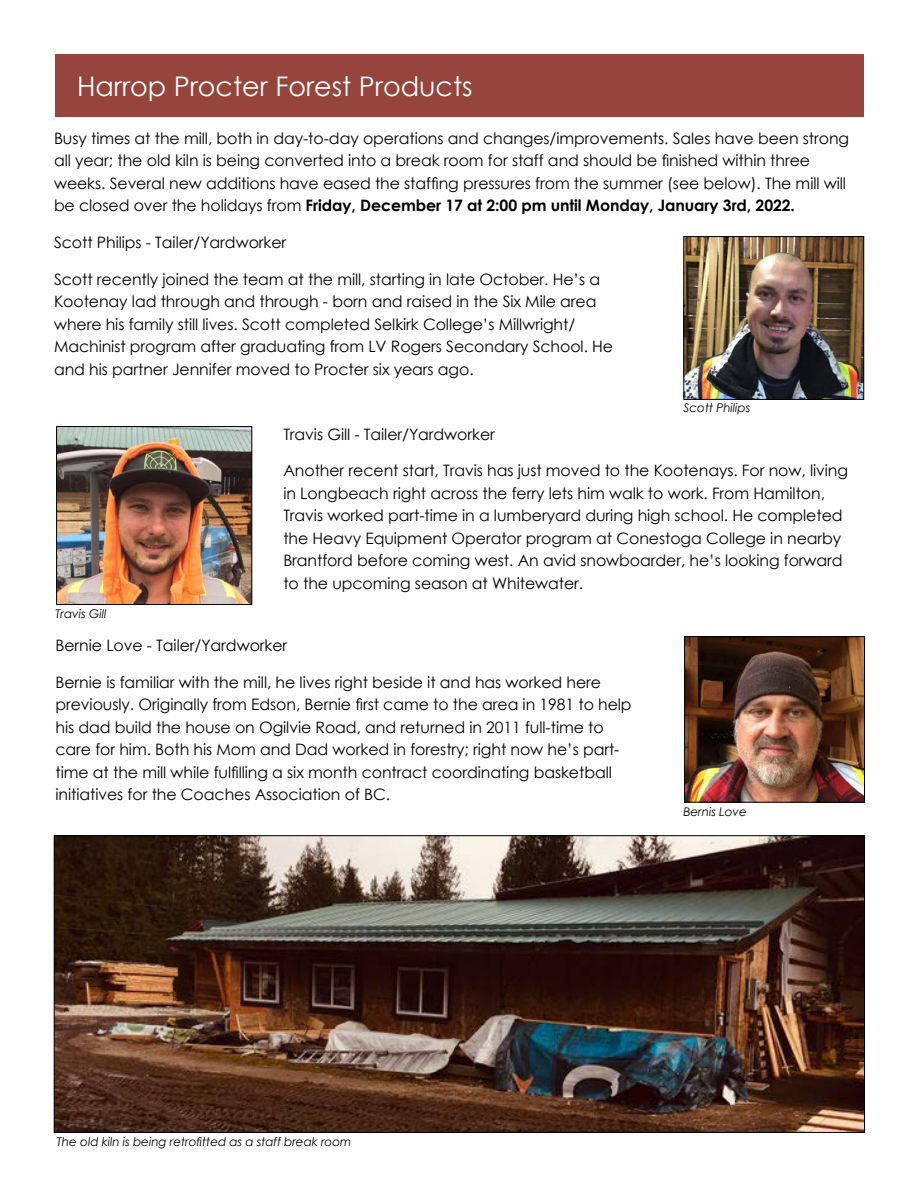
<style>
.page{position:relative;width:918px;height:1188px;background:#fff}
.page>*{position:absolute;margin:0;border:0;box-sizing:border-box;transform-origin:0 0}
.t1{font:27px "Century Gothic";color:#fff}
.t2{font:15.75px/22.5px "Century Gothic";letter-spacing:-.005em;color:#000}
.t3{font:italic 12px "Century Gothic";letter-spacing:-.005em;color:#000}
.s1{font-weight:700}
</style>
<div class="page">
<div style="left:56px;top:55px;width:808px;height:62px;background:#95453c"></div>
<img style="left:686px;top:238px;width:176px;height:160px">
<div style="left:684px;top:236px;width:180px;height:164px;border:1px solid #000"></div>
<img style="left:56px;top:838px;width:807px;height:293px">
<img style="left:686px;top:638px;width:177px;height:162px">
<div style="left:684px;top:636px;width:181px;height:166px;border:1px solid #000"></div>
<img style="left:58px;top:428px;width:192px;height:175px">
<div style="left:56px;top:426px;width:196px;height:179px;border:1px solid #000"></div>
<h1 class="t1" style="left:77px;top:67px;width:397px">Harrop Procter Forest Products</h1>
<p class="t2" style="left:54px;top:126px;width:797px">Busy times at the mill, both in day-to-day operations and changes/improvements. Sales have been strong all year; the old kiln is being converted into a break room for staff and should be finished within three weeks. Several new additions have eased the staffing pressures from the summer (see below). The mill will be closed over the holidays from <span class="s1">Friday, December 17 at 2:00 pm until Monday, January 3rd, 2022.</span></p>
<p class="t2" style="left:54px;top:231px;width:234px">Scott Philips - Tailer/Yardworker</p>
<p class="t2" style="left:54px;top:268px;width:561px">Scott recently joined the team at the mill, starting in late October. He’s a Kootenay lad through and through - born and raised in the Six Mile area where his family still lives. Scott completed Selkirk College’s Millwright/ Machinist program after graduating from LV Rogers Secondary School. He and his partner Jennifer moved to Procter six years ago.</p>
<p class="t3" style="left:684px;top:399px;width:68px">Scott Philips</p>
<p class="t3" style="left:56px;top:605px;width:53px">Travis Gill</p>
<p class="t2" style="left:283px;top:423px;width:213px">Travis Gill - Tailer/Yardworker</p>
<p class="t2" style="left:283px;top:459px;width:566px">Another recent start, Travis has just moved to the Kootenays. For now, living in Longbeach right across the ferry lets him walk to work. From Hamilton, Travis worked part-time in a lumberyard during high school. He completed the Heavy Equipment Operator program at Conestoga College in nearby Brantford before coming west. An avid snowboarder, he’s looking forward to the upcoming season at Whitewater.</p>
<p class="t2" style="left:56px;top:634px;width:233px">Bernie Love - Tailer/Yardworker</p>
<p class="t2" style="left:56px;top:670px;width:578px">Bernie is familiar with the mill, he lives right beside it and has worked here previously. Originally from Edson, Bernie first came to the area in 1981 to help his dad build the house on Ogilvie Road, and returned in 2011 full-time to care for him. Both his Mom and Dad worked in forestry; right now he’s part&shy;time at the mill while fulfilling a six month contract coordinating basketball initiatives for the Coaches Association of BC.</p>
<p class="t3" style="left:684px;top:803px;width:65px">Bernis Love</p>
<p class="t3" style="left:57px;top:1134px;width:296px">The old kiln is being retrofitted as a staff break room</p>
</div>
